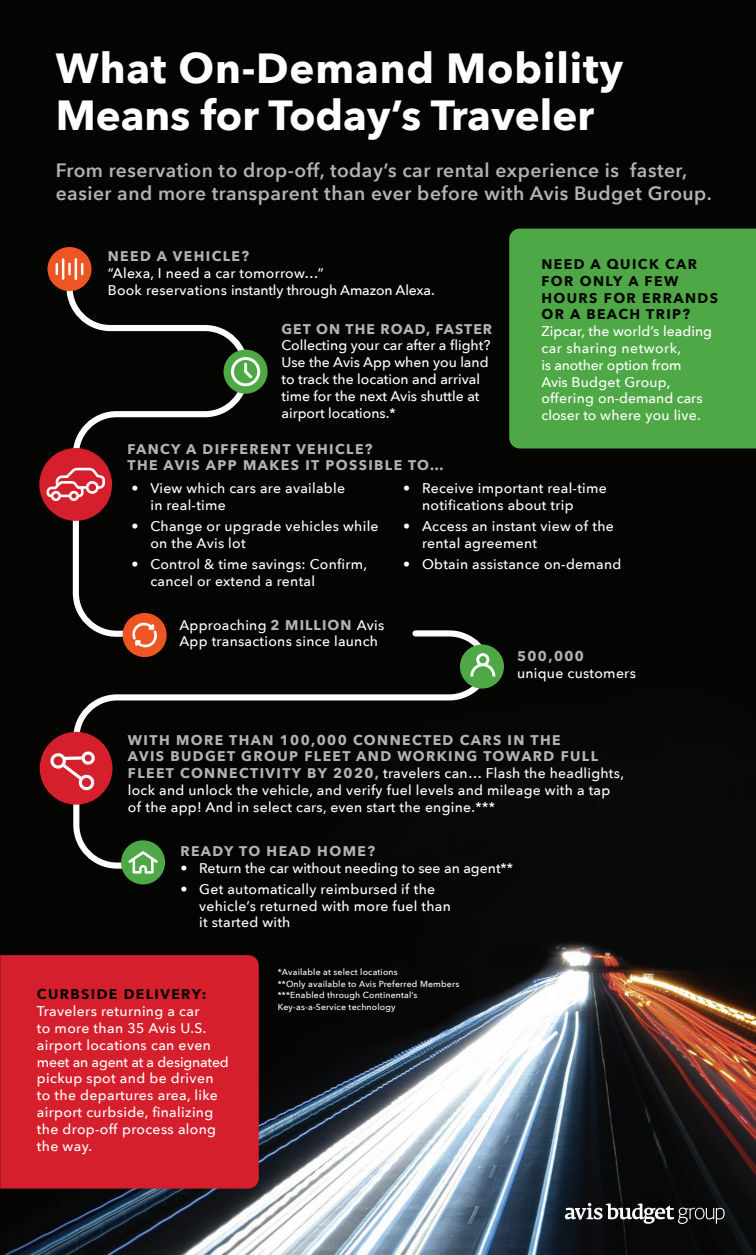
<style>
.page{position:relative;width:756px;height:1255px;background:#fff}
.page>*{position:absolute;margin:0;border:0;box-sizing:border-box;transform-origin:0 0}
.t1{font:700 42px/47.2px "Avenir Next";color:#fff}
.t2{font:600 19.25px/23.1px "Avenir Next";letter-spacing:.025em;color:#b3b3b3}
.t3{font:500 14px/16.8px "Avenir Next";letter-spacing:.02em;color:#fff}
.t4{font:500 14px/16.8px "Avenir Next";color:#fff}
.t5{font:700 14px/16.8px "Avenir Next";letter-spacing:.1em;color:#b3b3b3}
.t6{font:700 14px/16.8px "Avenir Next";letter-spacing:.1em;color:#040503}
.t7{font:700 14px "Avenir Next";letter-spacing:.075em;color:#b3b3b3}
.t8{font:500 8.75px/11.4px "Avenir Next";letter-spacing:.02em;color:#fff}
.s1{font-weight:700;color:#b3b3b3}
</style>
<div class="page">
<img style="left:0;top:0;width:756px;height:1254px">
<div style="left:509px;top:228px;width:247px;height:220px;background:#4fa846"></div>
<div style="left:63px;top:257px;width:189px;height:382px;background:#040503"></div>
<div style="left:70px;top:627px;width:426px;height:244px;background:#040503"></div>
<div style="left:123px;top:613px;width:44px;height:44px;background:#ed5522;border-radius:50%"></div>
<svg style="left:132px;top:622px;width:25px;height:25px"></svg>
<div style="left:39px;top:448px;width:73px;height:73px;background:#d61f2d;border-radius:50%"></div>
<svg style="left:47px;top:467px;width:58px;height:34px"></svg>
<div style="left:47px;top:247px;width:45px;height:44px;background:#ed5522;border-radius:50%"></div>
<hr style="left:62px;top:258px;width:2px;height:22px;background:#fff">
<hr style="left:75px;top:258px;width:2px;height:22px;background:#fff">
<svg style="left:68px;top:262px;width:3px;height:13px"></svg>
<svg style="left:81px;top:263px;width:2px;height:12px"></svg>
<svg style="left:56px;top:263px;width:2px;height:12px"></svg>
<div style="left:224px;top:349px;width:44px;height:44px;background:#4fa846;border-radius:50%"></div>
<svg style="left:231px;top:357px;width:29px;height:29px"></svg>
<div style="left:460px;top:644px;width:44px;height:44px;background:#4fa846;border-radius:50%"></div>
<svg style="left:470px;top:653px;width:25px;height:23px"></svg>
<div style="left:40px;top:731px;width:73px;height:73px;background:#d61f2d;border-radius:50%"></div>
<svg style="left:50px;top:751px;width:45px;height:39px"></svg>
<div style="left:121px;top:840px;width:44px;height:44px;background:#4fa846;border-radius:50%"></div>
<svg style="left:128px;top:851px;width:30px;height:22px"></svg>
<svg style="left:565px;top:1202px;width:160px;height:21px"></svg>
<div style="left:0;top:955px;width:259px;height:233px;background:#d61f2d"></div>
<h1 class="t1" style="left:56px;top:44px;width:569px">What On-Demand Mobility<br>Means for Today’s Traveler</h1>
<h2 class="t2" style="left:56px;top:158px;width:657px">From reservation to drop-off, today’s car rental experience is faster, easier and more transparent than ever before with Avis Budget Group.</h2>
<p class="t5" style="left:108px;top:247px;width:143px">NEED A VEHICLE?</p>
<p class="t3" style="left:108px;top:264px;width:328px">“Alexa, I need a car tomorrow…”<br>Book reservations instantly through Amazon Alexa.</p>
<p class="t7" style="left:281px;top:316px;width:212px">GET ON THE ROAD, FASTER</p>
<p class="t4" style="left:281px;top:337px;width:210px">Collecting your car after a flight?<br>Use the Avis App when you land to track the location and arrival time for the next Avis shuttle at airport locations.*</p>
<p class="t6" style="left:541px;top:255px;width:178px">NEED A QUICK CAR<br>FOR ONLY A FEW<br>HOURS FOR ERRANDS<br>OR A BEACH TRIP?</p>
<p class="t3" style="left:541px;top:322px;width:172px">Zipcar, the world’s leading car sharing network,<br>is another option from<br>Avis Budget Group, offering on-demand cars closer to where you live.</p>
<p class="t5" style="left:127px;top:440px;width:318px">FANCY A DIFFERENT VEHICLE?<br>THE AVIS APP MAKES IT POSSIBLE TO…</p>
<p class="t3" style="left:150px;top:479px;width:196px;text-indent:-19px">• View which cars are available in real-time</p>
<p class="t3" style="left:150px;top:517px;width:230px;text-indent:-19px">• Change or upgrade vehicles while on the Avis lot</p>
<p class="t3" style="left:150px;top:555px;width:218px;text-indent:-19px">• Control &amp; time savings: Confirm, cancel or extend a rental</p>
<p class="t3" style="left:422px;top:479px;width:186px;text-indent:-19px">• Receive important real-time notifications about trip</p>
<p class="t3" style="left:422px;top:517px;width:193px;text-indent:-19px">• Access an instant view of the rental agreement</p>
<p class="t3" style="left:403px;top:555px;width:220px">• Obtain assistance on-demand</p>
<p class="t3" style="left:179px;top:616px;width:206px">Approaching <span class="s1">2 MILLION</span> Avis<br>App transactions since launch</p>
<p class="t5" style="left:517px;top:647px;width:68px">500,000</p>
<p class="t3" style="left:517px;top:664px;width:120px">unique customers</p>
<p class="t3" style="left:128px;top:730px;width:498px"><span class="s1">WITH MORE THAN 100,000 CONNECTED CARS IN THE<br>AVIS BUDGET GROUP FLEET AND WORKING TOWARD FULL FLEET CONNECTIVITY BY 2020,</span> travelers can… Flash the headlights, lock and unlock the vehicle, and verify fuel levels and mileage with a tap of the app! And in select cars, even start the engine.***</p>
<p class="t5" style="left:180px;top:842px;width:196px">READY TO HEAD HOME?</p>
<p class="t4" style="left:180px;top:859px;width:334px">• Return the car without needing to see an agent**</p>
<p class="t3" style="left:199px;top:880px;width:253px;text-indent:-19px">• Get automatically reimbursed if the vehicle’s returned with more fuel than it started with</p>
<p class="t6" style="left:37px;top:985px;width:171px">CURBSIDE DELIVERY:</p>
<p class="t3" style="left:37px;top:1002px;width:193px">Travelers returning a car<br>to more than 35 Avis U.S. airport locations can even meet an agent at a designated pickup spot and be driven to the departures area, like airport curbside, finalizing the drop-off process along the way.</p>
<p class="t8" style="left:278px;top:966px;width:183px">*Available at select locations<br>**Only available to Avis Preferred Members ***Enabled through Continental’s Key-as-a-Service technology</p>
</div>
